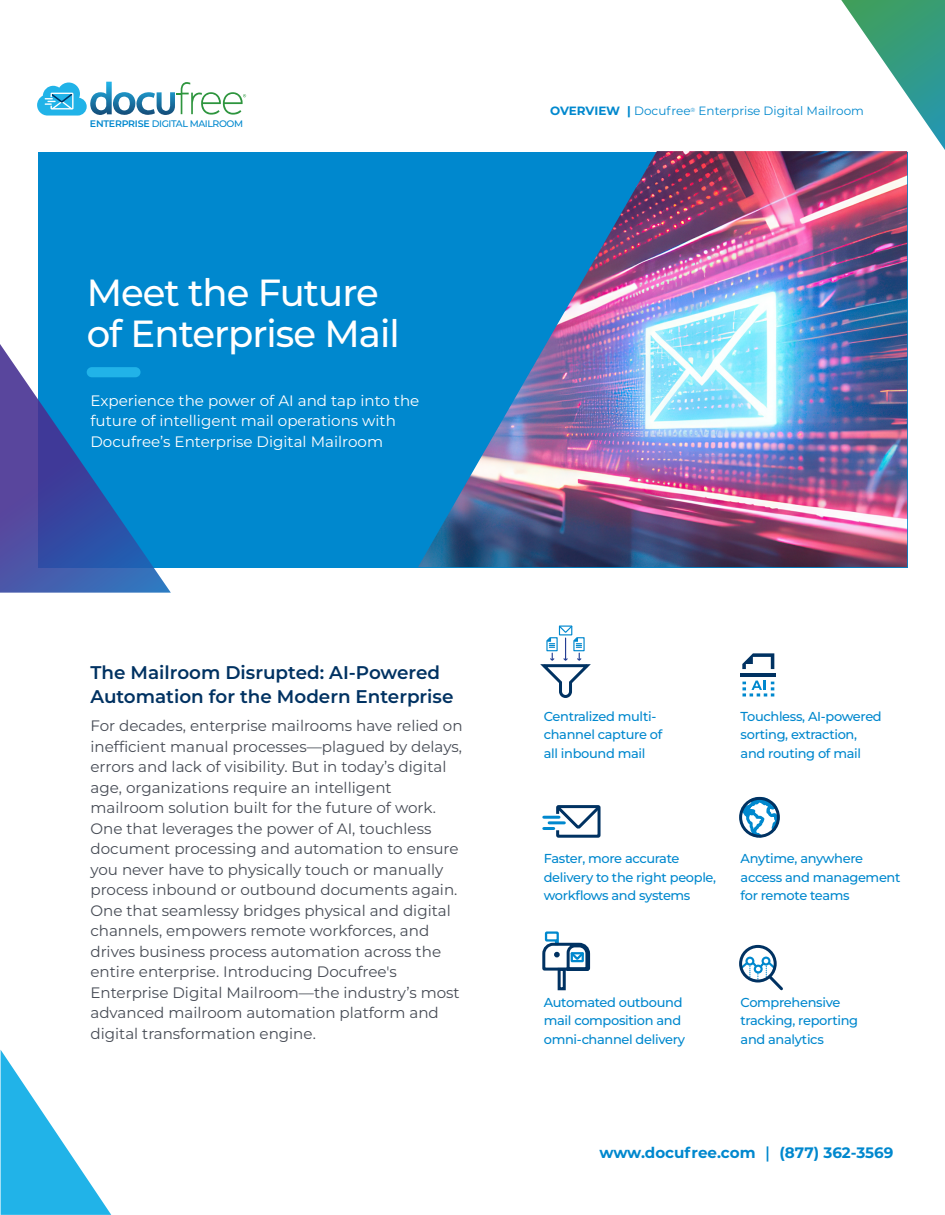
<style>
.page{position:relative;width:945px;height:1215px;background:#fff}
.page>*{position:absolute;margin:0;border:0;box-sizing:border-box;transform-origin:0 0}
.t1{font:500 37.8px/40.5px "Montserrat";letter-spacing:-.025em;color:#fff}
.t2{font:600 18.3px/23.7px "Montserrat";color:#003262}
.t3{font:15.15px/20.5px "Montserrat";color:#474c55}
.t4{font:15.15px/20.5px "Montserrat";color:#fff}
.t5{font:700 15.15px "Montserrat";color:#0088ce}
.t6{font:500 12.9px/18.5px "Montserrat";letter-spacing:-.025em;color:#0088ce}
.t7{font:12px "Montserrat";color:#0088ce}
.t8{font:500 9.45px "Montserrat";letter-spacing:-.045em;color:#0088ce}
.s1{font-weight:600}
.s2{font-weight:700}
.s3{font-family:"Open Sans"}
</style>
<div class="page">
<div style="left:38px;top:152px;width:869px;height:415px;background:#0088ce"></div>
<img style="left:418px;top:151px;width:489px;height:416px">
<svg style="left:1px;top:1050px;width:110px;height:165px"></svg>
<div style="left:556px;top:805px;width:45px;height:33px;border:3px solid #003262"></div>
<svg style="left:544px;top:805px;width:57px;height:27px"></svg>
<div style="left:745px;top:957px;width:9px;height:9px;border:2px solid #0088ce;border-radius:50%"></div>
<div style="left:762px;top:957px;width:8px;height:9px;border:2px solid #0088ce;border-radius:50%"></div>
<div style="left:739px;top:945px;width:38px;height:38px;border:3px solid #003262;border-radius:50%"></div>
<svg style="left:739px;top:960px;width:44px;height:31px"></svg>
<svg style="left:740px;top:796px;width:40px;height:42px"></svg>
<div style="left:739px;top:797px;width:41px;height:41px;border:3px solid #003262;border-radius:50%"></div>
<svg style="left:37px;top:82px;width:209px;height:34px"></svg>
<svg style="left:841px;top:0;width:104px;height:150px"></svg>
<svg style="left:0;top:344px;width:171px;height:249px"></svg>
<div style="left:87px;top:367px;width:54px;height:10px;background:#21b3e8;border-radius:5px"></div>
<svg style="left:540px;top:625px;width:51px;height:73px"></svg>
<svg style="left:742px;top:681px;width:32px;height:15px"></svg>
<svg style="left:742px;top:653px;width:32px;height:16px"></svg>
<hr style="left:741px;top:674px;width:35px;height:3px;background:#003262">
<div style="left:558px;top:968px;width:8px;height:22px;border:3px solid #003262"></div>
<svg style="left:542px;top:931px;width:49px;height:41px"></svg>
<p class="t8" style="left:90px;top:117px;width:155px"><span class="s1">ENTERPRISE</span> DIGITAL MAILROOM</p>
<h1 class="t1" style="left:87px;top:271px;width:315px">Meet the Future of Enterprise Mail</h1>
<p class="t4" style="left:90px;top:390px;width:330px">Experience the power of AI and tap into the future of intelligent mail operations with<br>Docufree’s Enterprise Digital Mailroom</p>
<p class="t7" style="left:550px;top:102px;width:315px"><span class="s2">OVERVIEW |</span> Docufree<sup>®</sup> Enterprise Digital Mailroom</p>
<p class="t2" style="left:90px;top:660px;width:364px">The Mailroom Disrupted: AI-Powered<br>Automation for the Modern Enterprise</p>
<p class="t3" style="left:90px;top:715px;width:374px">For decades, enterprise mailrooms have relied on inefficient manual processes—plagued by delays, errors and lack of visibility. But in today’s digital age, organizations require an intelligent mailroom solution built for the future of work.<br>One that leverages the power of AI, touchless document processing and automation to ensure you never have to physically touch or manually process inbound or outbound documents again.<br>One that seamlessy bridges physical and digital channels, empowers remote workforces, and drives business process automation across the entire enterprise. Introducing Docufree's Enterprise Digital Mailroom—the industry’s most advanced mailroom automation platform and digital transformation engine.</p>
<p class="t6" style="left:544px;top:707px;width:120px">Centralized multi&shy;channel capture of all inbound mail</p>
<p class="t6" style="left:741px;top:707px;width:143px">Touchless, AI-powered sorting, extraction, and routing of mail</p>
<p class="t6" style="left:741px;top:849px;width:161px">Anytime, anywhere access and management for remote teams</p>
<p class="t6" style="left:544px;top:849px;width:174px">Faster, more accurate delivery to the right people, workflows and systems</p>
<p class="t6" style="left:741px;top:993px;width:119px">Comprehensive tracking, reporting and analytics</p>
<p class="t6" style="left:544px;top:993px;width:143px">Automated outbound mail composition and omni-channel delivery</p>
<p class="t5" style="left:599px;top:1142px;width:296px">www.docufree.com <span class="s3">|</span> (877) 362-3569</p>
</div>
